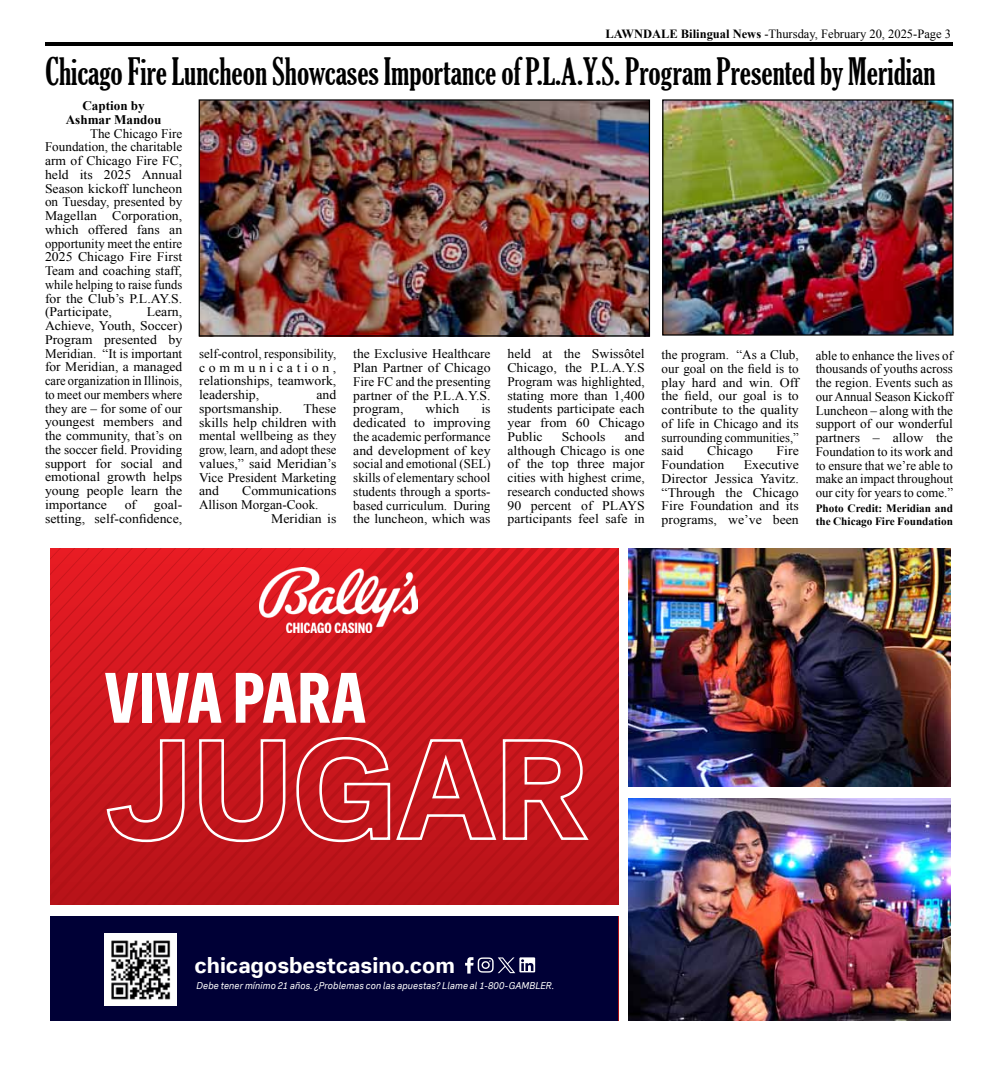
<style>
.page{position:relative;width:998px;height:1065px;background:#fff}
.page>*{position:absolute;margin:0;border:0;box-sizing:border-box;transform-origin:0 0}
.t1{font:700 condensed 69.75px "Bally Thrill";color:#fff}
.t2{font:extra-condensed 36.25px "Gloucester";color:#000}
.t3{font:700 21.38px "Bally Thrill";color:#fff}
.t4{font:13.12px/13.8px "Times New Roman";color:#000;text-align:justify;scale:1.05 1}
.t5{font:13.12px/13.8px "Times New Roman";color:#000;text-align:justify}
.t6{font:700 13.12px/13.8px "Times New Roman";color:#000;text-align:center}
.t7{font:12.5px "Times New Roman";color:#000}
.t8{font:700 11.25px/13.8px "Times New Roman";color:#000}
.t9{font:italic 9.62px "Bally Thrill";letter-spacing:.02em;color:#fff;scale:.9 1}
.s1{font-weight:700}
</style>
<div class="page">
<hr style="left:45px;top:42px;width:907px;height:4px;background:#000">
<svg style="left:51px;top:548px;width:567px;height:357px;background:#cb161d"></svg>
<div style="left:51px;top:911px;width:567px;height:110px;background:#000036"></div>
<img style="left:259px;top:568px;width:158px;height:64px">
<img style="left:628px;top:798px;width:323px;height:223px">
<svg style="left:465px;top:957px;width:70px;height:17px"></svg>
<img style="left:628px;top:548px;width:323px;height:238px">
<svg style="left:105px;top:738px;width:81px;height:105px;background:#c92c32"></svg>
<svg style="left:198px;top:738px;width:89px;height:105px;background:#ca3339"></svg>
<svg style="left:295px;top:736px;width:296px;height:107px;background:#ca3338"></svg>
<img style="left:105px;top:933px;width:72px;height:73px">
<div style="left:51px;top:905px;width:569px;height:10px;background:#fff"></div>
<img style="left:664px;top:101px;width:287px;height:233px">
<div style="left:662px;top:99px;width:291px;height:237px;border:1px solid #000"></div>
<img style="left:201px;top:101px;width:447px;height:234px">
<div style="left:199px;top:99px;width:451px;height:238px;border:1px solid #000"></div>
<p class="t7" style="left:605px;top:25px;width:347px"><span class="s1">LAWNDALE Bilingual News</span> -Thursday, February 20, 2025-Page 3</p>
<h2 class="t2" style="left:45px;top:50px;width:892px">Chicago Fire Luncheon Showcases Importance of P.L.A.Y.S. Program Presented by Meridian</h2>
<p class="t6" style="left:66px;top:99px;width:97px">Caption by<br>Ashmar Mandou</p>
<p class="t5" style="left:45px;top:126px;width:139px;text-indent:45px">The Chicago Fire Foundation, the charitable arm of Chicago Fire FC, held its 2025 Annual Season kickoff luncheon on Tuesday, presented by Magellan Corporation, which offered fans an opportunity meet the entire 2025 Chicago Fire First Team and coaching staff, while helping to raise funds for the Club’s P.L.AY.S. (Participate,</p>
<p class="t4" style="left:45px;top:305px;width:132px;text-indent:102px">Learn, Achieve, Youth, Soccer)<br>Program presented by Meridian. “It is important for Meridian, a managed care organization in Illinois, to meet our members where they are – for some of our youngest members and the community, that’s on the soccer field. Providing support for social and emotional growth helps young people learn the importance</p>
<p class="t5" style="left:199px;top:346px;width:139px">self-control, responsibility, communication, relationships, teamwork, leadership,</p>
<p class="t5" style="left:353px;top:347px;width:139px">the Exclusive Healthcare Plan Partner of Chicago Fire FC and the presenting partner of the P.L.A.Y.S. program,</p>
<p class="t4" style="left:507px;top:347px;width:132px">held at the Swissôtel Chicago, the P.L.A.Y.S Program was highlighted, stating more than 1,400 students participate each year from 60 Chicago Public</p>
<p class="t5" style="left:661px;top:348px;width:139px">the program. “As a Club, our goal on the field is to play hard and win. Off the field, our goal is to contribute to the quality of life in Chicago and its surrounding communities,” said</p>
<p class="t5" style="left:815px;top:348px;width:139px">able to enhance the lives of thousands of youths across the region. Events such as our Annual Season Kickoff Luncheon – along with the support of our wonderful partners – allow the Foundation to its work and to ensure that we’re able to make an impact throughout our city for years to come.”</p>
<p class="t8" style="left:815px;top:501px;width:139px">Photo Credit: Meridian and the Chicago Fire Foundation</p>
<p class="t4" style="left:316px;top:388px;width:20px">and</p>
<p class="t4" style="left:199px;top:401px;width:132px;text-indent:104px">These skills help children with mental wellbeing as they grow, learn, and adopt these values,” said Meridian’s Vice President Marketing and</p>
<p class="t4" style="left:199px;top:401px;width:81px">sportsmanship.</p>
<p class="t4" style="left:353px;top:402px;width:132px;text-indent:128px">is dedicated to improving the academic performance and development of key social and emotional (SEL) skills of elementary school students through a sports&shy;based curriculum. During the luncheon, which was</p>
<p class="t4" style="left:425px;top:402px;width:34px">which</p>
<p class="t4" style="left:507px;top:429px;width:132px;text-indent:117px">and although Chicago is one of the top three major cities with highest crime, research conducted shows 90 percent of PLAYS participants feel safe in</p>
<p class="t4" style="left:562px;top:429px;width:43px">Schools</p>
<p class="t4" style="left:707px;top:444px;width:45px">Chicago</p>
<p class="t4" style="left:776px;top:444px;width:23px">Fire</p>
<p class="t4" style="left:661px;top:458px;width:61px">Foundation</p>
<p class="t4" style="left:661px;top:458px;width:132px;text-indent:82px">Executive Director Jessica Yavitz. “Through the Chicago Fire Foundation and its programs, we’ve been</p>
<p class="t4" style="left:242px;top:484px;width:91px">Communications</p>
<p class="t5" style="left:199px;top:498px;width:121px">Allison Morgan-Cook.</p>
<p class="t4" style="left:271px;top:511px;width:64px">Meridian is</p>
<p class="t4" style="left:45px;top:497px;width:132px;text-align:right">goal-<br>setting, self-confidence,</p>
<p class="t4" style="left:125px;top:497px;width:12px">of</p>
<h1 class="t1" style="left:104px;top:653px;width:263px">VIVA PARA</h1>
<h3 class="t3" style="left:194px;top:951px;width:262px">chicagosbestcasino.com</h3>
<p class="t9" style="left:196px;top:979px;width:399px">Debe tener mínimo 21 años. ¿Problemas con las apuestas? Llame al 1-800-GAMBLER.</p>
</div>
